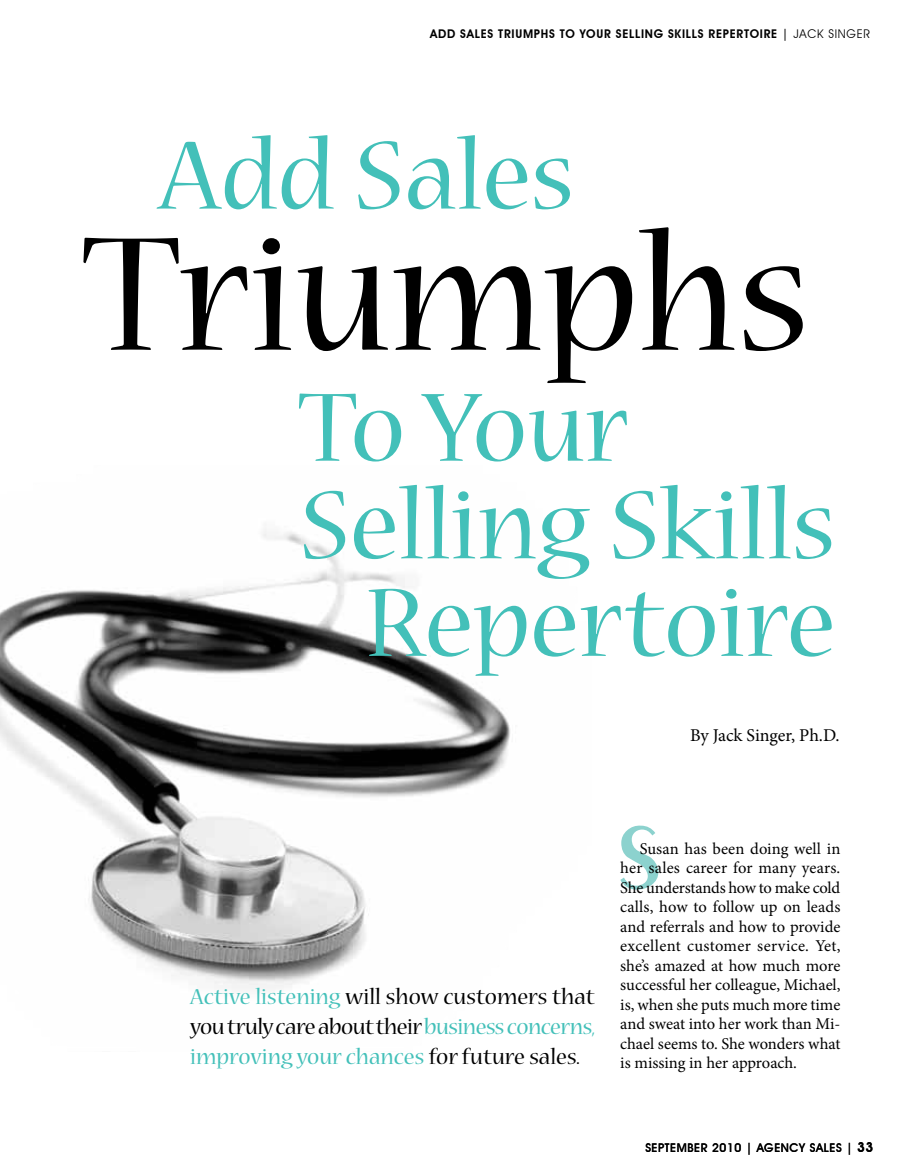
<style>
.page{position:relative;width:905px;height:1175px;background:#fff}
.page>*{position:absolute;margin:0;border:0;box-sizing:border-box;transform-origin:0 0}
.t1{font:180px "Nueva Std";color:#000}
.t2{font:108px "Nueva Std";color:#43c0b9}
.t3{font:24px/30px "Nueva Std";color:#000;text-align:justify}
.t4{font:18px "Minion Pro";letter-spacing:-.005em;color:#000}
.t5{font:16.5px/19.5px "Minion Pro";letter-spacing:-.005em;color:#000;text-align:justify}
.t6{font:600 12px "Avant Garde IT Cby BT";letter-spacing:.06em;color:#000}
.t7{font:500 12px "Avant Garde IT Cby BT";letter-spacing:.05em;color:#000}
.s1{font-weight:500}
.s2{font-weight:400}
.s3{color:#43c0b9}
.s4{font-weight:600;font-size:13.5px}
</style>
<div class="page">
<img style="left:0;top:529px;width:510px;height:460px">
<svg style="left:620px;top:825px;width:38px;height:64px"></svg>
<p class="t6" style="left:430px;top:26px;width:441px">ADD SALES TRIUMPHS TO YOUR SELLING SKILLS REPERTOIRE <span class="s1">|</span> <span class="s2">JACK SINGER</span></p>
<h2 class="t2" style="left:159px;top:126px;width:416px">Add Sales</h2>
<h1 class="t1" style="left:82px;top:212px;width:729px">Triumphs</h1>
<h2 class="t2" style="left:298px;top:378px;width:331px">To Your</h2>
<h2 class="t2" style="left:300px;top:476px;width:537px">Selling Skills</h2>
<h2 class="t2" style="left:365px;top:573px;width:471px">Repertoire</h2>
<p class="t4" style="left:690px;top:723px;width:151px">By Jack Singer, Ph.D.</p>
<h3 class="t3" style="left:190px;top:982px;width:406px"><span class="s3">Active listening</span> will show customers that you truly care about their <span class="s3">business concerns, improving your chances</span> for future sales.</h3>
<p class="t5" style="left:620px;top:839px;width:222px;text-indent:20px">Susan has been doing well in her sales career for many years.<br>She understands how to make cold calls, how to follow up on leads and referrals and how to provide excellent customer service. Yet, she’s amazed at how much more successful her colleague, Michael, is, when she puts much more time and sweat into her work than Mi&shy;chael seems to. She wonders what is missing in her approach.</p>
<p class="t7" style="left:645px;top:1140px;width:230px">SEPTEMBER 2010 | AGENCY SALES | <span class="s4">33</span></p>
</div>
